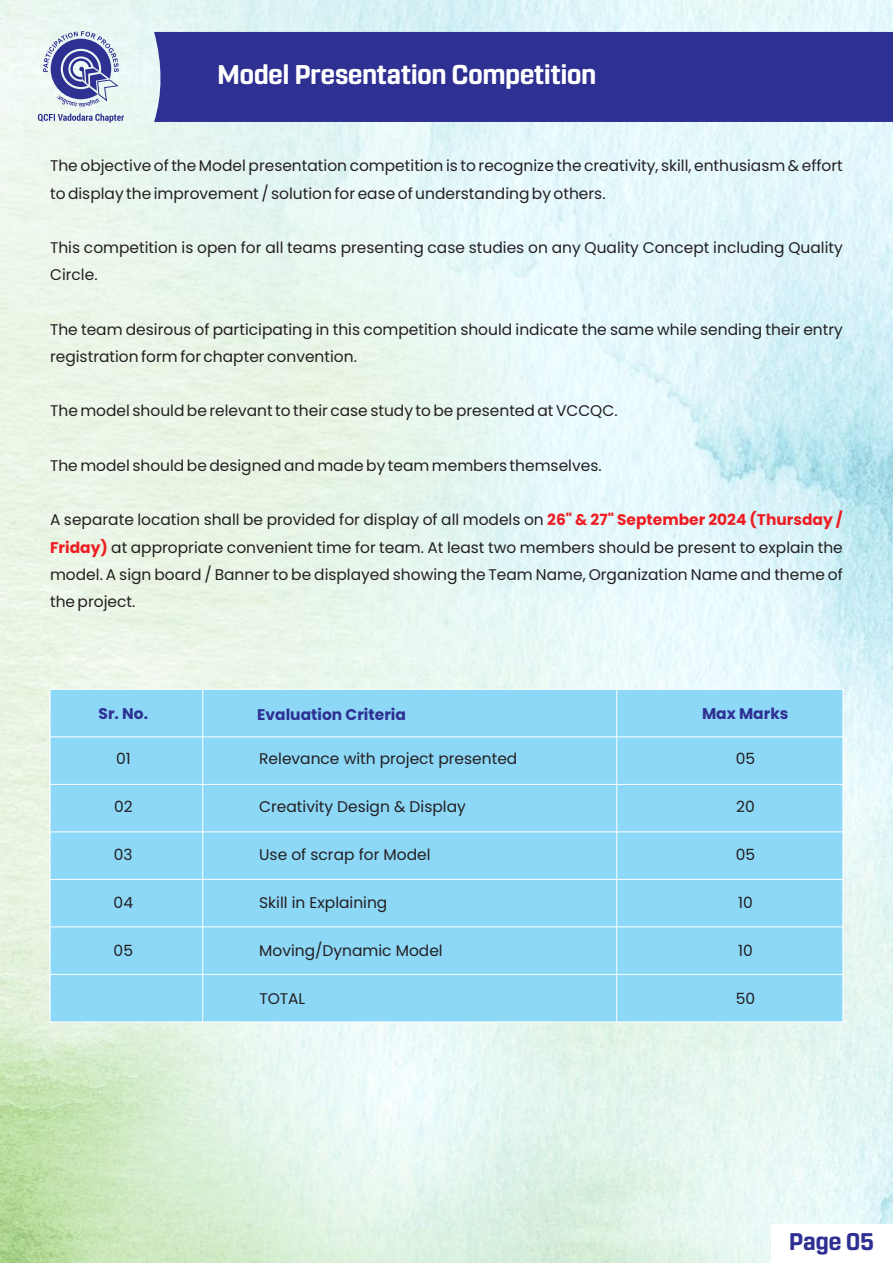
<style>
.page{position:relative;width:893px;height:1263px;background:#fff}
.page>*{position:absolute;margin:0;border:0;box-sizing:border-box;transform-origin:0 0}
.t1{font:700 27px "Rohn Rounded";color:#fff}
.t2{font:700 24px "Rohn Rounded";color:#2e3092}
.t3{font:15.45px/27.2px "Poppins";color:#231f20}
.t4{font:700 15.45px "Poppins";color:#2e3092}
.s1{font-weight:700;color:#ee1d23}
</style>
<div class="page">
<div style="left:154px;top:32px;width:739px;height:90px;background:#2e3092"></div>
<div style="left:50px;top:689px;width:793px;height:333px;background:#8dd7f7"></div>
<hr style="left:50px;top:689px;width:1px;height:333px;background:#fff">
<hr style="left:202px;top:689px;width:1px;height:333px;background:#fff">
<hr style="left:616px;top:689px;width:1px;height:333px;background:#fff">
<hr style="left:842px;top:689px;width:1px;height:333px;background:#fff">
<hr style="left:50px;top:1021px;width:793px;height:1px;background:#fff">
<hr style="left:50px;top:974px;width:793px;height:1px;background:#fff">
<hr style="left:50px;top:926px;width:793px;height:1px;background:#fff">
<hr style="left:50px;top:879px;width:793px;height:1px;background:#fff">
<hr style="left:50px;top:831px;width:793px;height:1px;background:#fff">
<hr style="left:50px;top:784px;width:793px;height:1px;background:#fff">
<hr style="left:50px;top:736px;width:793px;height:1px;background:#fff">
<hr style="left:50px;top:689px;width:793px;height:1px;background:#fff">
<svg style="left:43px;top:31px;width:76px;height:76px;background:#989fc8"></svg>
<svg style="left:38px;top:113px;width:86px;height:10px"></svg>
<h1 class="t1" style="left:217px;top:63px;width:380px">Model Presentation Competition</h1>
<p class="t3" style="left:50px;top:152px;width:794px">The objective of the Model presentation competition is to recognize the creativity, skill, enthusiasm &amp; effort to display the improvement / solution for ease of understanding by others.</p>
<p class="t3" style="left:50px;top:234px;width:794px">This competition is open for all teams presenting case studies on any Quality Concept including Quality<br>Circle.</p>
<p class="t3" style="left:50px;top:316px;width:794px">The team desirous of participating in this competition should indicate the same while sending their entry registration form for chapter convention.</p>
<p class="t3" style="left:50px;top:397px;width:569px">The model should be relevant to their case study to be presented at VCCQC.</p>
<p class="t3" style="left:50px;top:452px;width:553px">The model should be designed and made by team members themselves.</p>
<p class="t3" style="left:50px;top:506px;width:794px;text-align:justify">A separate location shall be provided for display of all models on <span class="s1">26" &amp; 27" September 2024 (Thursday / Friday)</span> at appropriate convenient time for team. At least two members should be present to explain the model. A sign board / Banner to be displayed showing the Team Name, Organization Name and theme of the project.</p>
<p class="t4" style="left:99px;top:703px;width:51px">Sr. No.</p>
<p class="t4" style="left:257px;top:703px;width:150px">Evaluation Criteria</p>
<p class="t4" style="left:702px;top:703px;width:88px">Max Marks</p>
<p class="t3" style="left:259px;top:745px;width:260px">Relevance with project presented</p>
<p class="t3" style="left:259px;top:793px;width:208px">Creativity Design &amp; Display</p>
<p class="t3" style="left:259px;top:841px;width:173px">Use of scrap for Model</p>
<p class="t3" style="left:259px;top:889px;width:130px">Skill in Explaining</p>
<p class="t3" style="left:259px;top:937px;width:185px">Moving/Dynamic Model</p>
<p class="t3" style="left:259px;top:985px;width:47px">TOTAL</p>
<p class="t3" style="left:116px;top:745px;width:16px">01</p>
<p class="t3" style="left:114px;top:793px;width:20px">02</p>
<p class="t3" style="left:114px;top:841px;width:20px">03</p>
<p class="t3" style="left:114px;top:889px;width:21px">04</p>
<p class="t3" style="left:114px;top:937px;width:21px">05</p>
<p class="t3" style="left:736px;top:745px;width:21px">05</p>
<p class="t3" style="left:736px;top:793px;width:20px">20</p>
<p class="t3" style="left:736px;top:841px;width:21px">05</p>
<p class="t3" style="left:738px;top:889px;width:16px">10</p>
<p class="t3" style="left:738px;top:937px;width:16px">10</p>
<p class="t3" style="left:736px;top:985px;width:21px">50</p>
<h2 class="t2" style="left:789px;top:1231px;width:87px">Page 05</h2>
</div>
